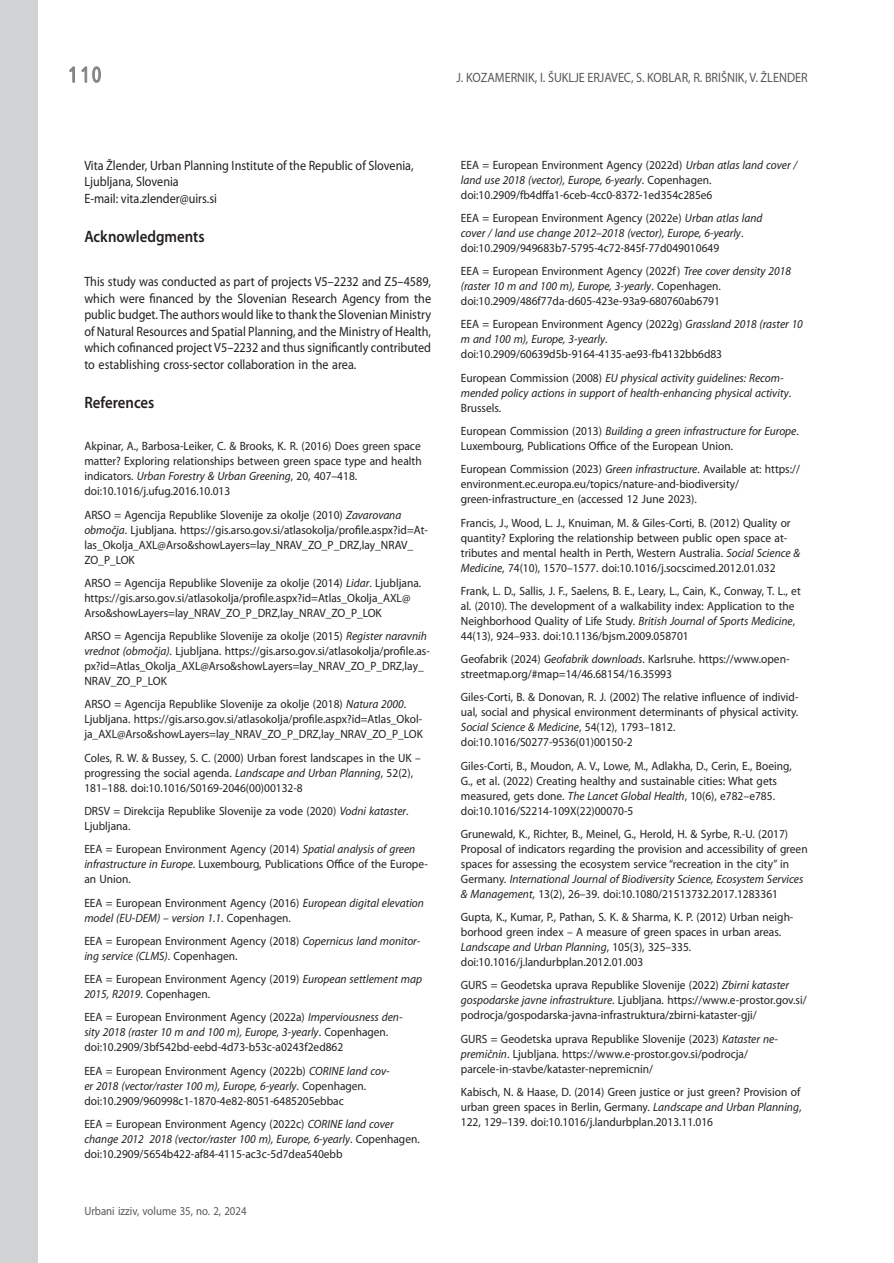
<style>
.page{position:relative;width:894px;height:1263px;background:#fff}
.page>*{position:absolute;margin:0;border:0;box-sizing:border-box;transform-origin:0 0}
.t1{font:24px "ISOCTEUR";color:#808285}
.t2{font:600 16.5px "Myriad Pro";color:#231f20;scale:.9 1}
.t3{font:13.5px/16.5px "Myriad Pro";color:#231f20;scale:.9 1}
.t4{font:13.5px "Myriad Pro";color:#57585a;scale:.9 1}
.t5{font:12px/15px "Myriad Pro";color:#231f20;scale:.95 1}
.t6{font:italic 12px/15px "Myriad Pro";color:#231f20;scale:.95 1}
.t7{font:12px "Myriad Pro";color:#57585a;scale:.9 1}
.s1{font-style:italic}
.s2{font-style:normal}
</style>
<div class="page">
<svg style="left:69px;top:66px;width:6px;height:17px"></svg>
<svg style="left:81px;top:66px;width:20px;height:17px"></svg>
<div style="left:0;top:0;width:38px;height:1263px;background:#d1d2d4"></div>
<h1 class="t1" style="left:64px;top:59px;width:43px">110</h1>
<p class="t4" style="left:456px;top:70px;width:391px">J. KOZAMERNIK, I. ŠUKLJE ERJAVEC, S. KOBLAR, R. BRIŠNIK, V. ŽLENDER</p>
<p class="t3" style="left:84px;top:157px;width:367px">Vita Žlender, Urban Planning Institute of the Republic of Slovenia,<br>Ljubljana, Slovenia<br>E-mail: vita.zlender@uirs.si</p>
<h2 class="t2" style="left:84px;top:226px;width:135px">Acknowledgments</h2>
<p class="t3" style="left:84px;top:273px;width:387px;text-align:justify">This study was conducted as part of projects V5–2232 and Z5–4589, which were financed by the Slovenian Research Agency from the public budget. The authors would like to thank the Slovenian Ministry of Natural Resources and Spatial Planning, and the Ministry of Health, which cofinanced project V5–2232 and thus significantly contributed to establishing cross-sector collaboration in the area.</p>
<h2 class="t2" style="left:84px;top:391px;width:79px">References</h2>
<p class="t5" style="left:84px;top:439px;width:356px">Akpinar, A., Barbosa-Leiker, C. &amp; Brooks, K. R. (2016) Does green space matter? Exploring relationships between green space type and health indicators. <span class="s1">Urban Forestry &amp; Urban Greening</span>, 20, 407–418. doi:10.1016/j.ufug.2016.10.013</p>
<p class="t5" style="left:84px;top:507px;width:363px">ARSO = Agencija Republike Slovenije za okolje (2010) <span class="s1">Zavarovana območja</span>. Ljubljana. https://gis.arso.gov.si/atlasokolja/profile.aspx?id=At&shy;las_Okolja_AXL@Arso&amp;showLayers=lay_NRAV_ZO_P_DRZ,lay_NRAV_ ZO_P_LOK</p>
<p class="t5" style="left:84px;top:575px;width:356px">ARSO = Agencija Republike Slovenije za okolje (2014) <span class="s1">Lidar</span>. Ljubljana. https://gis.arso.gov.si/atlasokolja/profile.aspx?id=Atlas_Okolja_AXL@<br>Arso&amp;showLayers=lay_NRAV_ZO_P_DRZ,lay_NRAV_ZO_P_LOK</p>
<p class="t5" style="left:84px;top:629px;width:365px">ARSO = Agencija Republike Slovenije za okolje (2015) <span class="s1">Register naravnih vrednot (območja)</span>. Ljubljana. https://gis.arso.gov.si/atlasokolja/profile.as&shy;px?id=Atlas_Okolja_AXL@Arso&amp;showLayers=lay_NRAV_ZO_P_DRZ,lay_ NRAV_ZO_P_LOK</p>
<p class="t5" style="left:84px;top:697px;width:358px">ARSO = Agencija Republike Slovenije za okolje (2018) <span class="s1">Natura 2000</span>.<br>Ljubljana. https://gis.arso.gov.si/atlasokolja/profile.aspx?id=Atlas_Okol&shy;ja_AXL@Arso&amp;showLayers=lay_NRAV_ZO_P_DRZ,lay_NRAV_ZO_P_LOK</p>
<p class="t5" style="left:84px;top:750px;width:355px">Coles, R. W. &amp; Bussey, S. C. (2000) Urban forest landscapes in the UK – progressing the social agenda. <span class="s1">Landscape and Urban Planning</span>, 52(2),<br>181–188. doi:10.1016/S0169-2046(00)00132-8</p>
<p class="t5" style="left:84px;top:803px;width:343px">DRSV = Direkcija Republike Slovenije za vode (2020) <span class="s1">Vodni kataster</span>.<br>Ljubljana.</p>
<p class="t5" style="left:84px;top:842px;width:363px">EEA = European Environment Agency (2014) <span class="s1">Spatial analysis of green infrastructure in Europe</span>. Luxembourg, Publications Office of the Europe&shy;an Union.</p>
<p class="t6" style="left:84px;top:895px;width:359px"><span class="s2">EEA = European Environment Agency (2016)</span> European digital elevation model (EU-DEM) – version 1.1<span class="s2">. Copenhagen.</span></p>
<p class="t5" style="left:84px;top:933px;width:355px">EEA = European Environment Agency (2018) <span class="s1">Copernicus land monitor&shy;ing service (CLMS)</span>. Copenhagen.</p>
<p class="t5" style="left:84px;top:971px;width:357px">EEA = European Environment Agency (2019) <span class="s1">European settlement map<br>2015, R2019</span>. Copenhagen.</p>
<p class="t5" style="left:84px;top:1010px;width:336px">EEA = European Environment Agency (2022a) <span class="s1">Imperviousness den&shy;sity 2018 (raster 10 m and 100 m), Europe, 3-yearly</span>. Copenhagen. doi:10.2909/3bf542bd-eebd-4d73-b53c-a0243f2ed862</p>
<p class="t5" style="left:84px;top:1063px;width:323px">EEA = European Environment Agency (2022b) <span class="s1">CORINE land cov&shy;er 2018 (vector/raster 100 m), Europe, 6-yearly</span>. Copenhagen. doi:10.2909/960998c1-1870-4e82-8051-6485205ebbac</p>
<p class="t5" style="left:84px;top:1116px;width:354px">EEA = European Environment Agency (2022c) <span class="s1">CORINE land cover change 2012‒2018 (vector/raster 100 m), Europe, 6-yearly</span>. Copenhagen. doi:10.2909/5654b422-af84-4115-ac3c-5d7dea540ebb</p>
<p class="t7" style="left:84px;top:1204px;width:182px">Urbani izziv, volume 35, no. 2, 2024</p>
<p class="t5" style="left:461px;top:157px;width:355px">EEA = European Environment Agency (2022d) <span class="s1">Urban atlas land cover / land use 2018 (vector), Europe, 6-yearly</span>. Copenhagen. doi:10.2909/fb4dffa1-6ceb-4cc0-8372-1ed354c285e6</p>
<p class="t5" style="left:461px;top:211px;width:319px">EEA = European Environment Agency (2022e) <span class="s1">Urban atlas land cover / land use change 2012–2018 (vector), Europe, 6-yearly</span>. doi:10.2909/949683b7-5795-4c72-845f-77d049010649</p>
<p class="t5" style="left:461px;top:264px;width:349px">EEA = European Environment Agency (2022f) <span class="s1">Tree cover density 2018 (raster 10 m and 100 m), Europe, 3-yearly</span>. Copenhagen. doi:10.2909/486f77da-d605-423e-93a9-680760ab6791</p>
<p class="t5" style="left:461px;top:317px;width:361px">EEA = European Environment Agency (2022g) <span class="s1">Grassland 2018 (raster 10 m and 100 m), Europe, 3-yearly</span>. doi:10.2909/60639d5b-9164-4135-ae93-fb4132bb6d83</p>
<p class="t6" style="left:461px;top:370px;width:349px"><span class="s2">European Commission (2008)</span> EU physical activity guidelines: Recom&shy;mended policy actions in support of health-enhancing physical activity<span class="s2">.<br>Brussels.</span></p>
<p class="t5" style="left:461px;top:424px;width:357px">European Commission (2013) <span class="s1">Building a green infrastructure for Europe</span>.<br>Luxembourg, Publications Office of the European Union.</p>
<p class="t5" style="left:461px;top:462px;width:358px">European Commission (2023) <span class="s1">Green infrastructure</span>. Available at: https:// environment.ec.europa.eu/topics/nature-and-biodiversity/ green-infrastructure_en (accessed 12 June 2023).</p>
<p class="t5" style="left:461px;top:515px;width:359px">Francis, J., Wood, L. J., Knuiman, M. &amp; Giles-Corti, B. (2012) Quality or quantity? Exploring the relationship between public open space at&shy;tributes and mental health in Perth, Western Australia. <span class="s1">Social Science &amp; Medicine</span>, 74(10), 1570–1577. doi:10.1016/j.socscimed.2012.01.032</p>
<p class="t5" style="left:461px;top:583px;width:359px">Frank, L. D., Sallis, J. F., Saelens, B. E., Leary, L., Cain, K., Conway, T. L., et al. (2010). The development of a walkability index: Application to the Neighborhood Quality of Life Study. <span class="s1">British Journal of Sports Medicine</span>, 44(13), 924–933. doi:10.1136/bjsm.2009.058701</p>
<p class="t5" style="left:461px;top:652px;width:347px">Geofabrik (2024) <span class="s1">Geofabrik downloads</span>. Karlsruhe. https://www.open&shy;streetmap.org/#map=14/46.68154/16.35993</p>
<p class="t5" style="left:461px;top:690px;width:357px">Giles-Corti, B. &amp; Donovan, R. J. (2002) The relative influence of individ&shy;ual, social and physical environment determinants of physical activity.<br><span class="s1">Social Science &amp; Medicine</span>, 54(12), 1793–1812. doi:10.1016/S0277-9536(01)00150-2</p>
<p class="t5" style="left:461px;top:758px;width:350px">Giles-Corti, B., Moudon, A. V., Lowe, M., Adlakha, D., Cerin, E., Boeing, G., et al. (2022) Creating healthy and sustainable cities: What gets measured, gets done. <span class="s1">The Lancet Global Health</span>, 10(6), e782–e785. doi:10.1016/S2214-109X(22)00070-5</p>
<p class="t5" style="left:461px;top:826px;width:366px">Grunewald, K., Richter, B., Meinel, G., Herold, H. &amp; Syrbe, R.-U. (2017)<br>Proposal of indicators regarding the provision and accessibility of green spaces for assessing the ecosystem service “recreation in the city” in Germany. <span class="s1">International Journal of Biodiversity Science, Ecosystem Services &amp; Management</span>, 13(2), 26–39. doi:10.1080/21513732.2017.1283361</p>
<p class="t5" style="left:461px;top:910px;width:351px">Gupta, K., Kumar, P., Pathan, S. K. &amp; Sharma, K. P. (2012) Urban neigh&shy;borhood green index – A measure of green spaces in urban areas.<br><span class="s1">Landscape and Urban Planning</span>, 105(3), 325–335. doi:10.1016/j.landurbplan.2012.01.003</p>
<p class="t5" style="left:461px;top:978px;width:365px">GURS = Geodetska uprava Republike Slovenije (2022) <span class="s1">Zbirni kataster gospodarske javne infrastrukture</span>. Ljubljana. https://www.e-prostor.gov.si/ podrocja/gospodarska-javna-infrastruktura/zbirni-kataster-gji/</p>
<p class="t5" style="left:461px;top:1031px;width:335px">GURS = Geodetska uprava Republike Slovenije (2023) <span class="s1">Kataster ne&shy;premičnin</span>. Ljubljana. https://www.e-prostor.gov.si/podrocja/ parcele-in-stavbe/kataster-nepremicnin/</p>
<p class="t5" style="left:461px;top:1084px;width:360px;text-align:justify">Kabisch, N. &amp; Haase, D. (2014) Green justice or just green? Provision of urban green spaces in Berlin, Germany. <span class="s1">Landscape and Urban Planning</span>, 122, 129–139. doi:10.1016/j.landurbplan.2013.11.016</p>
</div>
